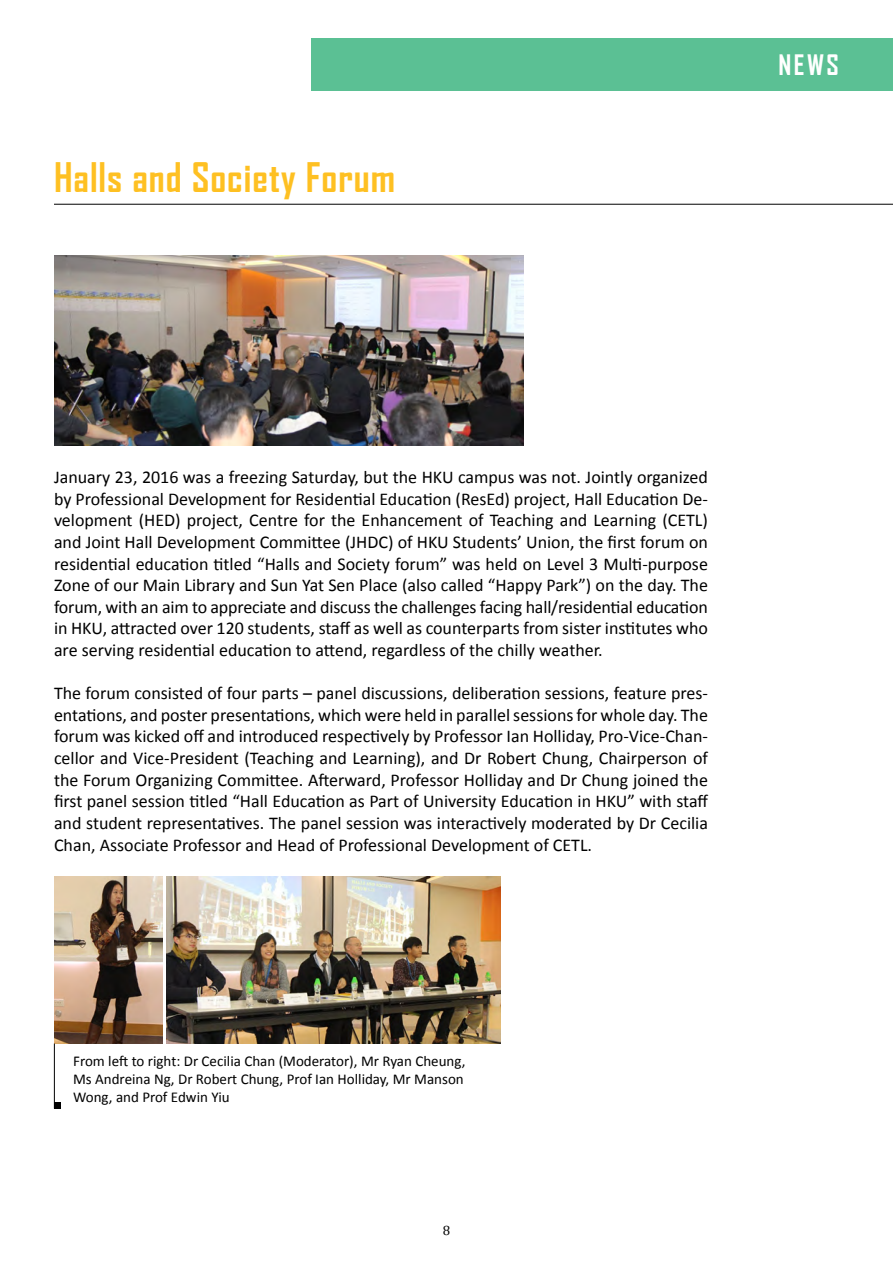
<style>
.page{position:relative;width:893px;height:1263px;background:#fff}
.page>*{position:absolute;margin:0;border:0;box-sizing:border-box;transform-origin:0 0}
.t1{font:700 39px "Agency FB";letter-spacing:.025em;color:#fec022}
.t2{font:700 27px "Agency FB";color:#fff}
.t3{font:18px/21.6px "Calibri";color:#000;text-align:justify}
.t4{font:15px/18px "Calibri";color:#000;text-align:justify}
.t5{font:13.5px "Cambria";color:#000}
</style>
<div class="page">
<hr style="left:54px;top:204px;width:839px;height:1px;background:#000">
<img style="left:54px;top:255px;width:470px;height:190px">
<img style="left:54px;top:876px;width:109px;height:167px">
<img style="left:166px;top:876px;width:334px;height:167px">
<hr style="left:54px;top:1043px;width:1px;height:65px;background:#000">
<div style="left:54px;top:1102px;width:7px;height:6px;background:#000"></div>
<div style="left:311px;top:38px;width:582px;height:53px;background:#5bc094"></div>
<h2 class="t1" style="left:54px;top:153px;width:343px">Halls and Society Forum</h2>
<h1 class="t2" style="left:778px;top:48px;width:62px">NEWS</h1>
<p class="t3" style="left:54px;top:466px;width:655px">January 23, 2016 was a freezing Saturday, but the HKU campus was not. Jointly organized by Professional Development for Residential Education (ResEd) project, Hall Education De&shy;velopment (HED) project, Centre for the Enhancement of Teaching and Learning (CETL) and Joint Hall Development Committee (JHDC) of HKU Students’ Union, the first forum on residential education titled “Halls and Society forum” was held on Level 3 Multi-purpose Zone of our Main Library and Sun Yat Sen Place (also called “Happy Park”) on the day. The forum, with an aim to appreciate and discuss the challenges facing hall/residential education in HKU, attracted over 120 students, staff as well as counterparts from sister institutes who are serving residential education to attend, regardless of the chilly weather.</p>
<p class="t3" style="left:54px;top:682px;width:656px">The forum consisted of four parts – panel discussions, deliberation sessions, feature pres&shy;entations, and poster presentations, which were held in parallel sessions for whole day. The forum was kicked off and introduced respectively by Professor Ian Holliday, Pro-Vice-Chan&shy;cellor and Vice-President (Teaching and Learning), and Dr Robert Chung, Chairperson of the Forum Organizing Committee. Afterward, Professor Holliday and Dr Chung joined the first panel session titled “Hall Education as Part of University Education in HKU” with staff and student representatives. The panel session was interactively moderated by Dr Cecilia Chan, Associate Professor and Head of Professional Development of CETL.</p>
<p class="t4" style="left:73px;top:1052px;width:394px">From left to right: Dr Cecilia Chan (Moderator), Mr Ryan Cheung, Ms Andreina Ng, Dr Robert Chung, Prof Ian Holliday, Mr Manson Wong, and Prof Edwin Yiu</p>
<p class="t5" style="left:443px;top:1223px;width:9px">8</p>
</div>
